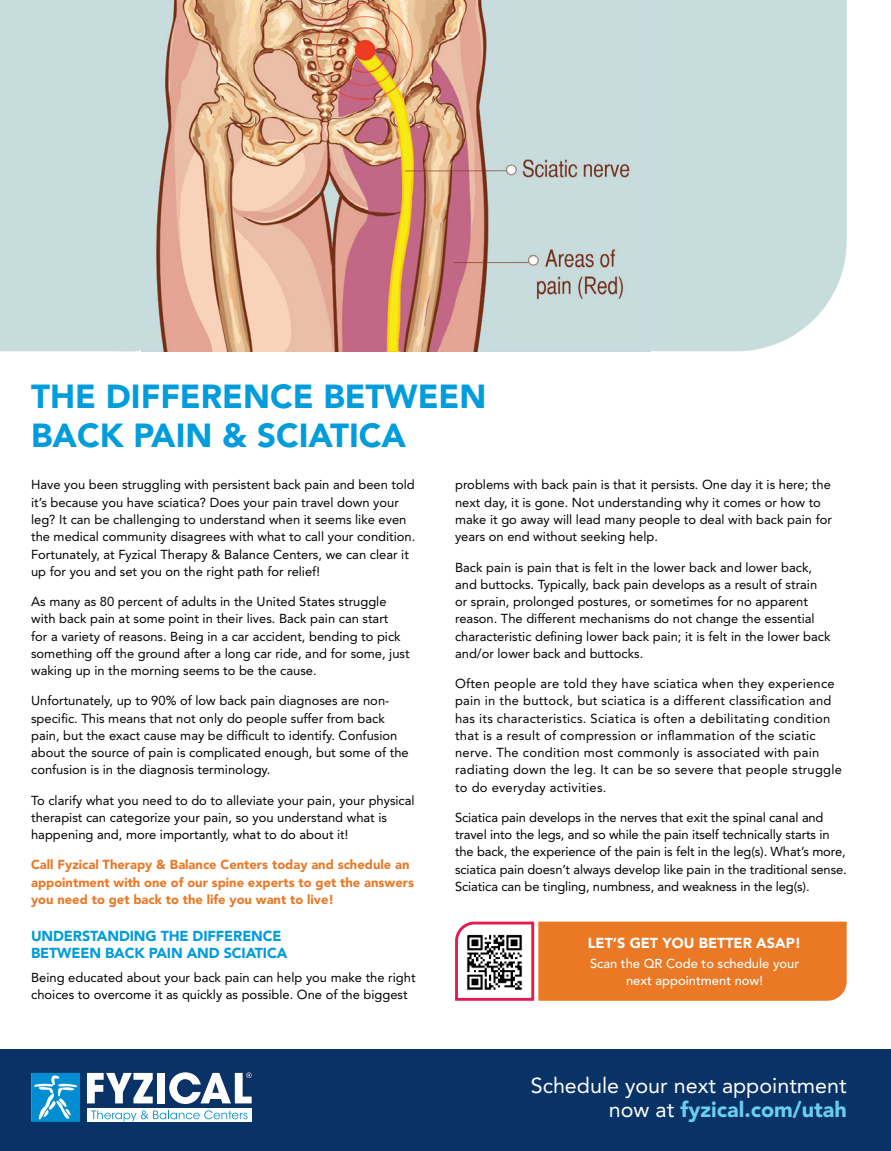
<style>
.page{position:relative;width:891px;height:1151px;background:#fff}
.page>*{position:absolute;margin:0;border:0;box-sizing:border-box;transform-origin:0 0}
.t1{font:900 33.07px/38.9px "Avenir LT Std";color:#009cdc}
.t2{font:21.6px/23.6px "Avenir LT Std";color:#fff;text-align:right}
.t3{font:900 14.4px/17.3px "Avenir LT Std";letter-spacing:-.01em;color:#009cdc}
.t4{font:900 14.4px "Avenir LT Std";color:#fff}
.t5{font:13.05px/17.3px "Avenir LT Std";color:#000}
.t6{font:13.05px/17.3px "Avenir LT Std";letter-spacing:.02em;color:#000}
.t7{font:900 13.05px/17.3px "Avenir LT Std";color:#ea7825}
.t8{font:500 13.05px/17.3px "Avenir LT Std";color:#fff;text-align:center}
.s1{font-weight:900;color:#68cef3}
</style>
<div class="page">
<div style="left:0;top:1049px;width:891px;height:101px;background:#093266"></div>
<div style="left:0;top:0;width:847px;height:351px;background:#c7dcdd"></div>
<img style="left:152px;top:0;width:499px;height:351px">
<div style="left:87px;top:1107px;width:165px;height:14px;background:#fff"></div>
<svg style="left:91px;top:1110px;width:157px;height:11px"></svg>
<svg style="left:87px;top:1072px;width:66px;height:31px"></svg>
<div style="left:157px;top:1072px;width:7px;height:31px;background:#fff"></div>
<svg style="left:169px;top:1072px;width:83px;height:31px"></svg>
<svg style="left:31px;top:1073px;width:49px;height:48px;background:#32a3d9"></svg>
<svg style="left:455px;top:921px;width:392px;height:80px;background:#eb823b"></svg>
<img style="left:465px;top:932px;width:59px;height:59px">
<div style="left:114px;top:0;width:38px;height:351px;background:#c7dcdd"></div>
<p class="t1" style="left:31px;top:377px;width:457px">THE DIFFERENCE BETWEEN<br>BACK PAIN &amp; SCIATICA</p>
<p class="t5" style="left:31px;top:476px;width:386px">Have you been struggling with persistent back pain and been told it’s because you have sciatica? Does your pain travel down your leg? It can be challenging to understand when it seems like even the medical community disagrees with what to call your condition.<br>Fortunately, at Fyzical Therapy &amp; Balance Centers, we can clear it up for you and set you on the right path for relief!</p>
<p class="t5" style="left:31px;top:593px;width:380px">As many as 80 percent of adults in the United States struggle with back pain at some point in their lives. Back pain can start<br>for a variety of reasons. Being in a car accident, bending to pick something off the ground after a long car ride, and for some, just waking up in the morning seems to be the cause.</p>
<p class="t5" style="left:31px;top:692px;width:379px">Unfortunately, up to 90% of low back pain diagnoses are non&shy;specific. This means that not only do people suffer from back pain, but the exact cause may be difficult to identify. Confusion about the source of pain is complicated enough, but some of the confusion is in the diagnosis terminology.</p>
<p class="t5" style="left:31px;top:791px;width:385px">To clarify what you need to do to alleviate your pain, your physical therapist can categorize your pain, so you understand what is happening and, more importantly, what to do about it!</p>
<p class="t7" style="left:31px;top:856px;width:384px">Call Fyzical Therapy &amp; Balance Centers today and schedule an appointment with one of our spine experts to get the answers you need to get back to the life you want to live!</p>
<p class="t3" style="left:31px;top:926px;width:258px">UNDERSTANDING THE DIFFERENCE<br>BETWEEN BACK PAIN AND SCIATICA</p>
<p class="t5" style="left:31px;top:968px;width:386px">Being educated about your back pain can help you make the right choices to overcome it as quickly as possible. One of the biggest</p>
<p class="t5" style="left:455px;top:476px;width:379px">problems with back pain is that it persists. One day it is here; the next day, it is gone. Not understanding why it comes or how to make it go away will lead many people to deal with back pain for years on end without seeking help.</p>
<p class="t5" style="left:455px;top:558px;width:377px">Back pain is pain that is felt in the lower back and lower back, and buttocks. Typically, back pain develops as a result of strain or sprain, prolonged postures, or sometimes for no apparent reason. The different mechanisms do not change the essential characteristic defining lower back pain; it is felt in the lower back and/or lower back and buttocks.</p>
<p class="t6" style="left:455px;top:675px;width:388px">Often people are told they have sciatica when they experience pain in the buttock, but sciatica is a different classification and has its characteristics. Sciatica is often a debilitating condition that is a result of compression or inflammation of the sciatic nerve. The condition most commonly is associated with pain radiating down the leg. It can be so severe that people struggle to do everyday activities.</p>
<p class="t5" style="left:455px;top:808px;width:393px">Sciatica pain develops in the nerves that exit the spinal canal and travel into the legs, and so while the pain itself technically starts in the back, the experience of the pain is felt in the leg(s). What’s more, sciatica pain doesn’t always develop like pain in the traditional sense.<br>Sciatica can be tingling, numbness, and weakness in the leg(s).</p>
<p class="t4" style="left:588px;top:934px;width:215px">LET’S GET YOU BETTER ASAP!</p>
<p class="t8" style="left:590px;top:954px;width:211px">Scan the QR Code to schedule your next appointment now!</p>
<p class="t2" style="left:531px;top:1074px;width:317px">Schedule your next appointment now at <span class="s1">fyzical.com/utah</span></p>
</div>
